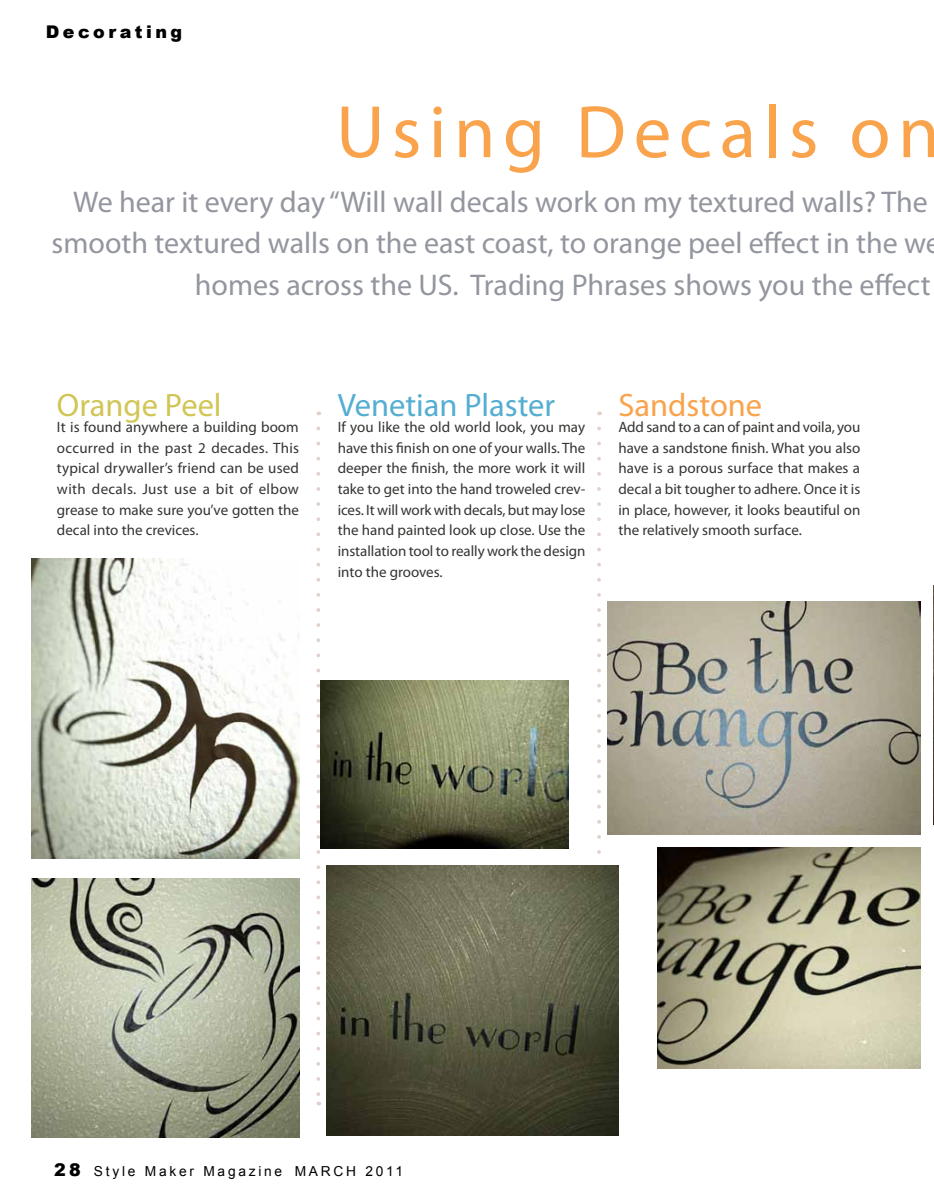
<style>
.page{position:relative;width:934px;height:1204px;background:#fff}
.page>*{position:absolute;margin:0;border:0;box-sizing:border-box;transform-origin:0 0}
.t1{font:75px "Myriad Pro";letter-spacing:.1em;color:#f9a34c}
.t2{font:32.5px "Myriad Pro";color:#54aed1}
.t3{font:32.5px "Myriad Pro";color:#d1c655}
.t4{font:32.5px "Myriad Pro";color:#f9a34c}
.t5{font:30px "Myriad Pro";color:#93969e}
.t6{font:900 17.5px "Arial";letter-spacing:.2em;color:#000}
.t7{font:15px/20.6px "Myriad Pro";color:#343432;text-align:justify}
.t8{font:13.75px "Arial";letter-spacing:.2em;color:#000}
.s1{font-weight:900;font-size:17.5px}
</style>
<div class="page">
<svg style="left:316px;top:428px;width:4px;height:677px"></svg>
<svg style="left:597px;top:428px;width:4px;height:426px"></svg>
<img style="left:32px;top:559px;width:267px;height:299px">
<img style="left:32px;top:879px;width:267px;height:258px">
<img style="left:320px;top:681px;width:249px;height:167px">
<img style="left:607px;top:602px;width:314px;height:233px">
<img style="left:933px;top:585px;width:1px;height:239px">
<img style="left:326px;top:865px;width:292px;height:270px">
<img style="left:657px;top:848px;width:264px;height:220px">
<p class="t6" style="left:46px;top:19px;width:138px">Decorating</p>
<h1 class="t1" style="left:336px;top:86px;width:605px">Using Decals on</h1>
<h3 class="t5" style="left:73px;top:184px;width:856px">We hear it every day “Will wall decals work on my textured walls? The</h3>
<h3 class="t5" style="left:52px;top:225px;width:891px">smooth textured walls on the east coast, to orange peel effect in the we</h3>
<h3 class="t5" style="left:195px;top:266px;width:737px">homes across the US. Trading Phrases shows you the effect</h3>
<h2 class="t3" style="left:57px;top:385px;width:166px">Orange Peel</h2>
<p class="t7" style="left:57px;top:417px;width:244px">It is found anywhere a building boom occurred in the past 2 decades. This typical drywaller’s friend can be used with decals. Just use a bit of elbow grease to make sure you’ve gotten the decal into the crevices.</p>
<h2 class="t2" style="left:338px;top:385px;width:219px">Venetian Plaster</h2>
<p class="t7" style="left:338px;top:417px;width:249px">If you like the old world look, you may have this finish on one of your walls. The deeper the finish, the more work it will take to get into the hand troweled crev&shy;ices. It will work with decals, but may lose the hand painted look up close. Use the installation tool to really work the design into the grooves.</p>
<h2 class="t4" style="left:618px;top:385px;width:145px">Sandstone</h2>
<p class="t7" style="left:618px;top:417px;width:243px">Add sand to a can of paint and voila, you have a sandstone finish. What you also have is a porous surface that makes a decal a bit tougher to adhere. Once it is in place, however, it looks beautiful on the relatively smooth surface.</p>
<p class="t8" style="left:54px;top:1162px;width:351px"><span class="s1">28</span> Style Maker Magazine MARCH 2011</p>
</div>
